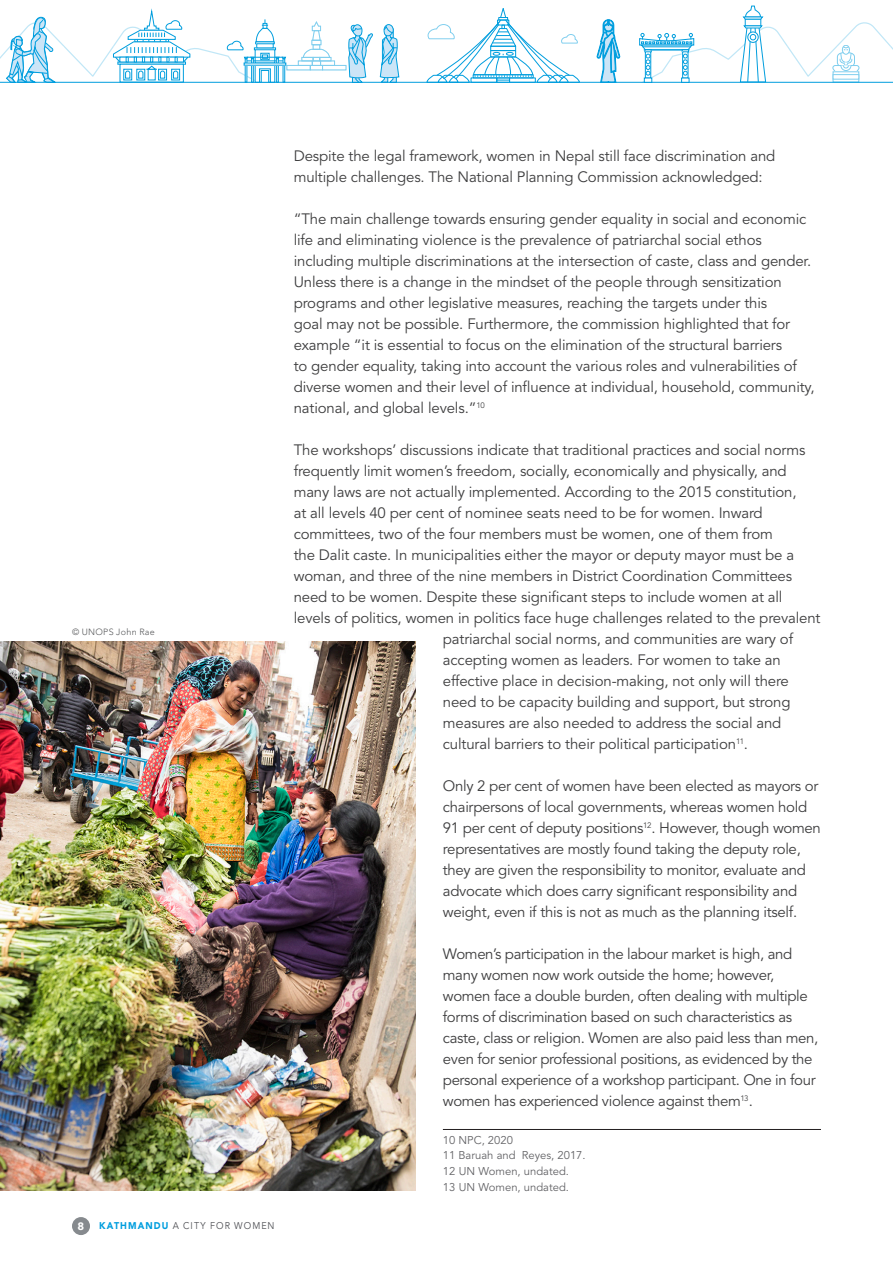
<style>
.page{position:relative;width:893px;height:1263px;background:#fff}
.page>*{position:absolute;margin:0;border:0;box-sizing:border-box;transform-origin:0 0}
.Text{font:15px/21px "Avenir";letter-spacing:-.01em;color:#3e3e3f}
.Footnote{font:11.25px "Avenir";color:#636366}
.t1{font:700 10.5px "Avenir Next";color:#fff}
.t2{font:9.75px "Avenir";letter-spacing:.115em;color:#4d4e53;scale:.92 1}
.Photo_Credit{font:300 9px "Avenir";letter-spacing:.035em;color:#57585a}
.s1{font-weight:900;color:#009ede}
</style>
<div class="page">
<div style="left:72px;top:1217px;width:18px;height:18px;background:#868a8e;border-radius:50%"></div>
<svg style="left:303px;top:48px;width:27px;height:13px"></svg>
<svg style="left:312px;top:21px;width:9px;height:20px"></svg>
<svg style="left:426px;top:8px;width:154px;height:74px"></svg>
<svg style="left:596px;top:5px;width:297px;height:77px"></svg>
<svg style="left:348px;top:24px;width:25px;height:58px"></svg>
<svg style="left:380px;top:24px;width:19px;height:58px"></svg>
<svg style="left:0;top:8px;width:288px;height:74px"></svg>
<hr style="left:0;top:82px;width:893px;height:1px;background:#009ede">
<hr style="left:443px;top:1129px;width:378px;height:1px;background:#231f20">
<img style="left:0;top:641px;width:416px;height:550px">
<p class="Photo_Credit" style="left:72px;top:626px;width:84px">© UNOPS John Rae</p>
<p class="t1" style="left:78px;top:1217px;width:8px">8</p>
<p class="t2" style="left:99px;top:1220px;width:192px"><span class="s1">KATHMANDU</span> A CITY FOR WOMEN</p>
<p class="Text" style="left:294px;top:145px;width:483px">Despite the legal framework, women in Nepal still face discrimination and multiple challenges. The National Planning Commission acknowledged:</p>
<p class="Text" style="left:294px;top:208px;width:522px">“The main challenge towards ensuring gender equality in social and economic life and eliminating violence is the prevalence of patriarchal social ethos including multiple discriminations at the intersection of caste, class and gender.<br>Unless there is a change in the mindset of the people through sensitization programs and other legislative measures, reaching the targets under this<br>goal may not be possible. Furthermore, the commission highlighted that for example “it is essential to focus on the elimination of the structural barriers<br>to gender equality, taking into account the various roles and vulnerabilities of diverse women and their level of influence at individual, household, community, national, and global levels.”<sup>10</sup></p>
<p class="Text" style="left:294px;top:439px;width:513px">The workshops’ discussions indicate that traditional practices and social norms</p>
<p class="Text" style="left:294px;top:460px;width:495px">frequently limit women’s freedom, socially, economically and physically, and</p>
<p class="Text" style="left:294px;top:481px;width:504px">many laws are not actually implemented. According to the 2015 constitution,</p>
<p class="Text" style="left:294px;top:502px;width:471px">at all levels 40 per cent of nominee seats need to be for women. Inward</p>
<p class="Text" style="left:294px;top:523px;width:481px">committees, two of the four members must be women, one of them from</p>
<p class="Text" style="left:294px;top:544px;width:502px">the Dalit caste. In municipalities either the mayor or deputy mayor must be a</p>
<p class="Text" style="left:294px;top:565px;width:500px">woman, and three of the nine members in District Coordination Committees</p>
<p class="Text" style="left:294px;top:586px;width:490px">need to be women. Despite these significant steps to include women at all</p>
<p class="Text" style="left:294px;top:607px;width:528px">levels of politics, women in politics face huge challenges related to the prevalent</p>
<p class="Text" style="left:443px;top:628px;width:352px">patriarchal social norms, and communities are wary of</p>
<p class="Text" style="left:443px;top:649px;width:340px">accepting women as leaders. For women to take an</p>
<p class="Text" style="left:443px;top:670px;width:348px">effective place in decision-making, not only will there</p>
<p class="Text" style="left:443px;top:691px;width:349px">need to be capacity building and support, but strong</p>
<p class="Text" style="left:443px;top:712px;width:340px">measures are also needed to address the social and</p>
<p class="Text" style="left:443px;top:733px;width:307px">cultural barriers to their political participation<sup>11</sup>.</p>
<p class="Text" style="left:443px;top:775px;width:380px">Only 2 per cent of women have been elected as mayors or chairpersons of local governments, whereas women hold 91 per cent of deputy positions<sup>12</sup>. However, though women representatives are mostly found taking the deputy role, they are given the responsibility to monitor, evaluate and advocate which does carry significant responsibility and weight, even if this is not as much as the planning itself.</p>
<p class="Text" style="left:443px;top:943px;width:377px">Women’s participation in the labour market is high, and many women now work outside the home; however, women face a double burden, often dealing with multiple forms of discrimination based on such characteristics as caste, class or religion. Women are also paid less than men, even for senior professional positions, as evidenced by the personal experience of a workshop participant. One in four women has experienced violence against them<sup>13</sup>.</p>
<p class="Footnote" style="left:443px;top:1133px;width:72px">10 NPC, 2020</p>
<p class="Footnote" style="left:443px;top:1149px;width:144px">11 Baruah and Reyes, 2017.</p>
<p class="Footnote" style="left:443px;top:1165px;width:128px">12 UN Women, undated.</p>
<p class="Footnote" style="left:443px;top:1180px;width:128px">13 UN Women, undated.</p>
</div>
